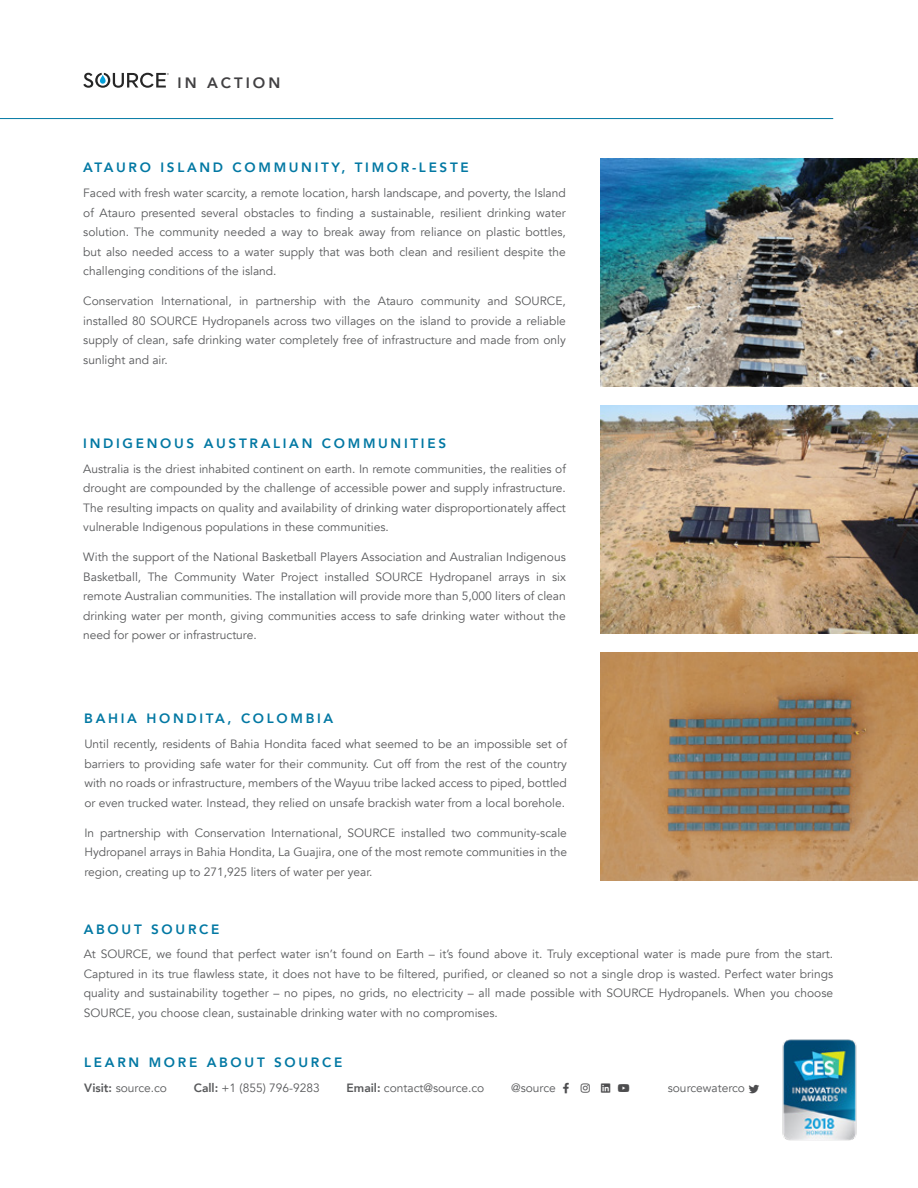
<style>
.page{position:relative;width:918px;height:1188px;background:#fff}
.page>*{position:absolute;margin:0;border:0;box-sizing:border-box;transform-origin:0 0}
.t1{font:800 15px "Avenir";letter-spacing:.2em;color:#414042}
.t2{font:800 13.5px "Avenir";letter-spacing:.2em;color:#0278a3}
.t3{font:12px/19.5px "Avenir";color:#58595b;text-align:justify}
.t4{font:10.5px "Font Awesome 5 Brands";color:#4d4d4f}
.s1{font-weight:800}
.s2{color:#4d4d4f}
</style>
<div class="page">
<hr style="left:0;top:118px;width:833px;height:1px;background:#0278a3">
<img style="left:600px;top:159px;width:318px;height:228px">
<img style="left:600px;top:405px;width:318px;height:229px">
<img style="left:600px;top:652px;width:318px;height:228px">
<svg style="left:83px;top:73px;width:86px;height:15px"></svg>
<img style="left:782px;top:1039px;width:75px;height:102px">
<p class="t1" style="left:178px;top:71px;width:104px">IN ACTION</p>
<p class="t2" style="left:83px;top:157px;width:387px">ATAURO ISLAND COMMUNITY, TIMOR-LESTE</p>
<p class="t3" style="left:83px;top:183px;width:484px">Faced with fresh water scarcity, a remote location, harsh landscape, and poverty, the Island of Atauro presented several obstacles to finding a sustainable, resilient drinking water solution. The community needed a way to break away from reliance on plastic bottles, but also needed access to a water supply that was both clean and resilient despite the challenging conditions of the island.</p>
<p class="t3" style="left:83px;top:291px;width:484px">Conservation International, in partnership with the Atauro community and SOURCE, installed 80 SOURCE Hydropanels across two villages on the island to provide a reliable supply of clean, safe drinking water completely free of infrastructure and made from only sunlight and air.</p>
<p class="t2" style="left:83px;top:433px;width:364px">INDIGENOUS AUSTRALIAN COMMUNITIES</p>
<p class="t3" style="left:83px;top:459px;width:484px">Australia is the driest inhabited continent on earth. In remote communities, the realities of drought are compounded by the challenge of accessible power and supply infrastructure.<br>The resulting impacts on quality and availability of drinking water disproportionately affect vulnerable Indigenous populations in these communities.</p>
<p class="t3" style="left:83px;top:548px;width:484px">With the support of the National Basketball Players Association and Australian Indigenous Basketball, The Community Water Project installed SOURCE Hydropanel arrays in six remote Australian communities. The installation will provide more than 5,000 liters of clean drinking water per month, giving communities access to safe drinking water without the need for power or infrastructure.</p>
<p class="t2" style="left:84px;top:708px;width:251px">BAHIA HONDITA, COLOMBIA</p>
<p class="t3" style="left:84px;top:735px;width:484px">Until recently, residents of Bahia Hondita faced what seemed to be an impossible set of barriers to providing safe water for their community. Cut off from the rest of the country with no roads or infrastructure, members of the Wayuu tribe lacked access to piped, bottled or even trucked water. Instead, they relied on unsafe brackish water from a local borehole.</p>
<p class="t3" style="left:84px;top:823px;width:484px">In partnership with Conservation International, SOURCE installed two community-scale Hydropanel arrays in Bahia Hondita, La Guajira, one of the most remote communities in the region, creating up to 271,925 liters of water per year.</p>
<p class="t2" style="left:84px;top:918px;width:137px">ABOUT SOURCE</p>
<p class="t3" style="left:84px;top:945px;width:751px">At SOURCE, we found that perfect water isn’t found on Earth – it’s found above it. Truly exceptional water is made pure from the start.<br>Captured in its true flawless state, it does not have to be filtered, purified, or cleaned so not a single drop is wasted. Perfect water brings quality and sustainability together – no pipes, no grids, no electricity – all made possible with SOURCE Hydropanels. When you choose SOURCE, you choose clean, sustainable drinking water with no compromises.</p>
<p class="t2" style="left:84px;top:1052px;width:260px">LEARN MORE ABOUT SOURCE</p>
<p class="t3" style="left:84px;top:1078px;width:84px"><span class="s1">Visit:</span> source.co</p>
<p class="t3" style="left:194px;top:1078px;width:128px"><span class="s1">Call:</span> +1 (855) 796-9283</p>
<p class="t3" style="left:347px;top:1078px;width:139px"><span class="s1">Email:</span> contact@source.co</p>
<p class="t3" style="left:511px;top:1078px;width:46px">@source</p>
<p class="t4" style="left:581px;top:1082px;width:31px">■▲▼ ●■■</p>
<p class="t3" style="left:668px;top:1078px;width:93px">sourcewaterco <span class="s2">▼▼</span></p>
</div>
